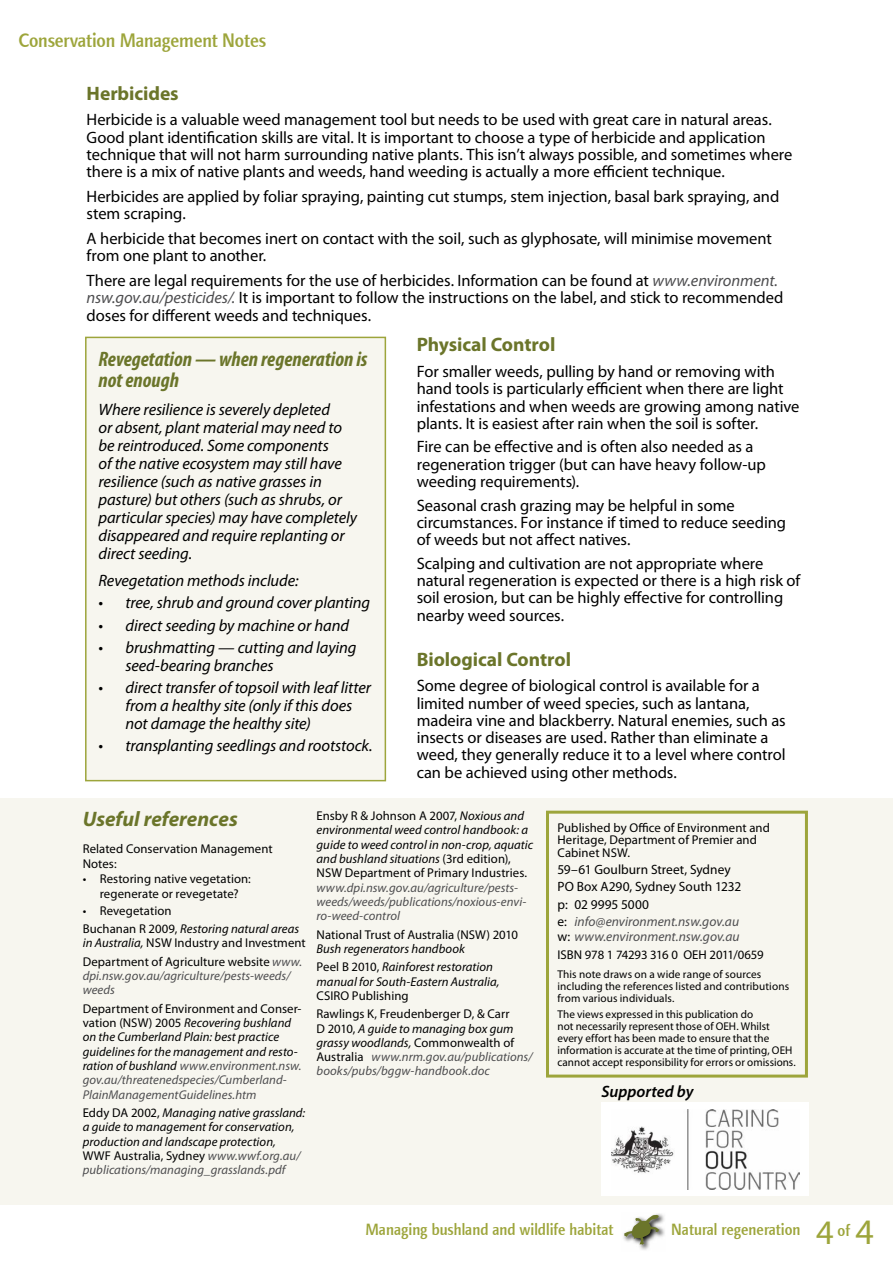
<style>
.page{position:relative;width:893px;height:1263px;background:#fff}
.page>*{position:absolute;margin:0;border:0;box-sizing:border-box;transform-origin:0 0}
.t1{font:italic 700 condensed 21px/21px "Myriad Pro";color:#6b752a}
.t2{font:italic 700 21px "Myriad Pro";color:#6b752a}
.t3{font:500 19.8px "Linotype Finnegan Os F";letter-spacing:-.01em;color:#9da53b;scale:.9 1}
.t4{font:700 19.5px "Myriad Pro";letter-spacing:-.005em;color:#6b752a}
.t5{font:16.5px/17.2px "Myriad Pro";letter-spacing:-.005em;color:#000}
.t6{font:italic 16.5px/18px "Myriad Pro";letter-spacing:-.005em;color:#000}
.t7{font:500 16.5px "Linotype Finnegan Os F";color:#9da53b;scale:.9 1}
.t8{font:italic 600 16.5px "Myriad Pro";color:#000}
.t9{font:500 16.5px "Linotype Finnegan Os F";color:#9da53b;scale:.91 1}
.t10{font:13.5px/17.1px "Myriad Pro";color:#000}
.t11{font:italic 13.5px "Myriad Pro";color:#4d4d4f}
.t12{font:italic 12.75px/14.2px "Myriad Pro";letter-spacing:.005em;color:#000}
.t13{font:12.75px/18.5px "Myriad Pro";letter-spacing:.005em;color:#000}
.t14{font:italic 12.75px/14.2px "Myriad Pro";letter-spacing:.005em;color:#4d4d4f}
.t15{font:12.75px "Myriad Pro";letter-spacing:-.015em;color:#000}
.t16{font:11.25px/12px "Myriad";color:#000}
.t17{font:11.25px/12px "Myriad Pro";letter-spacing:.01em;color:#000}
.s1{font-style:italic;color:#4d4d4f}
.s2{font-style:normal}
.s3{font-style:normal;color:#000}
.s4{color:#000}
.s5{font-style:italic}
.s6{color:#4d4d4f}
.s7{font-family:"Myriad Pro";font-weight:400;font-size:34.5px}
.s8{font-family:"Myriad Pro";font-weight:400;font-size:36px}
</style>
<div class="page">
<img style="left:623px;top:1213px;width:42px;height:37px">
<svg style="left:624px;top:1214px;width:36px;height:31px"></svg>
<div style="left:0;top:798px;width:893px;height:406px;background:#f7f6ef"></div>
<div style="left:86px;top:337px;width:299px;height:444px;background:#f7f6ef"></div>
<div style="left:85px;top:337px;width:301px;height:444px;border:2px solid #9da53b"></div>
<div style="left:546px;top:811px;width:262px;height:266px;border:3px solid #9da53b"></div>
<div style="left:602px;top:1103px;width:207px;height:93px;background:#fff"></div>
<img style="left:611px;top:1110px;width:188px;height:79px">
<p class="t3" style="left:18px;top:29px;width:277px">Conservation Management Notes</p>
<p class="t4" style="left:87px;top:80px;width:94px">Herbicides</p>
<p class="t5" style="left:87px;top:111px;width:707px">Herbicide is a valuable weed management tool but needs to be used with great care in natural areas.<br>Good plant identification skills are vital. It is important to choose a type of herbicide and application technique that will not harm surrounding native plants. This isn’t always possible, and sometimes where there is a mix of native plants and weeds, hand weeding is actually a more efficient technique.</p>
<p class="t5" style="left:87px;top:187px;width:694px">Herbicides are applied by foliar spraying, painting cut stumps, stem injection, basal bark spraying, and stem scraping.</p>
<p class="t5" style="left:87px;top:229px;width:687px">A herbicide that becomes inert on contact with the soil, such as glyphosate, will minimise movement from one plant to another.</p>
<p class="t5" style="left:87px;top:271px;width:698px">There are legal requirements for the use of herbicides. Information can be found at <span class="s1">www.environment. nsw.gov.au/pesticides/.</span> It is important to follow the instructions on the label, and stick to recommended doses for different weeds and techniques.</p>
<p class="t4" style="left:417px;top:332px;width:140px">Physical Control</p>
<p class="t5" style="left:417px;top:363px;width:384px">For smaller weeds, pulling by hand or removing with hand tools is particularly efficient when there are light infestations and when weeds are growing among native plants. It is easiest after rain when the soil is softer.</p>
<p class="t5" style="left:417px;top:438px;width:351px">Fire can be effective and is often also needed as a regeneration trigger (but can have heavy follow-up weeding requirements).</p>
<p class="t5" style="left:417px;top:496px;width:371px">Seasonal crash grazing may be helpful in some circumstances. For instance if timed to reduce seeding of weeds but not affect natives.</p>
<p class="t5" style="left:417px;top:554px;width:385px">Scalping and cultivation are not appropriate where natural regeneration is expected or there is a high risk of soil erosion, but can be highly effective for controlling nearby weed sources.</p>
<p class="t4" style="left:417px;top:646px;width:156px">Biological Control</p>
<p class="t5" style="left:417px;top:677px;width:371px">Some degree of biological control is available for a limited number of weed species, such as lantana, madeira vine and blackberry. Natural enemies, such as insects or diseases are used. Rather than eliminate a weed, they generally reduce it to a level where control can be achieved using other methods.</p>
<p class="t12" style="left:317px;top:809px;width:218px"><span class="s2">Ensby R &amp; Johnson A 2007,</span> Noxious and environmental weed control handbook: a guide to weed control in non-crop, aquatic and bushland situations <span class="s2">(3rd edition), NSW Department of Primary Industries.</span></p>
<p class="t14" style="left:317px;top:880px;width:211px">www.dpi.nsw.gov.au/agriculture/pests&shy;weeds/weeds/publications/noxious-envi&shy;ro-weed-control</p>
<p class="t13" style="left:317px;top:925px;width:203px">National Trust of Australia (NSW) 2010</p>
<p class="t12" style="left:317px;top:939px;width:178px;line-height:18.5px">Bush regenerators handbook<br><span class="s2">Peel B 2010,</span> Rainforest restoration</p>
<p class="t12" style="left:317px;top:974px;width:185px">manual for South-Eastern Australia,</p>
<p class="t13" style="left:317px;top:986px;width:194px">CSIRO Publishing<br>Rawlings K, Freudenberger D, &amp; Carr</p>
<p class="t14" style="left:317px;top:1021px;width:217px"><span class="s3">D 2010,</span> <span class="s4">A guide to managing box gum grassy woodlands,</span> <span class="s3">Commonwealth of Australia</span> www.nrm.gov.au/publications/ books/pubs/bggw-handbook.doc</p>
<p class="t1" style="left:98px;top:348px;width:271px">Revegetation — when regeneration is not enough</p>
<p class="t6" style="left:98px;top:401px;width:260px">Where resilience is severely depleted<br>or absent, plant material may need to be reintroduced. Some components<br>of the native ecosystem may still have resilience (such as native grasses in pasture) but others (such as shrubs, or particular species) may have completely disappeared and require replanting or direct seeding.</p>
<p class="t6" style="left:98px;top:571px;width:202px">Revegetation methods include:</p>
<p class="t6" style="left:98px;top:593px;width:273px">• tree, shrub and ground cover planting</p>
<p class="t6" style="left:98px;top:616px;width:252px">• direct seeding by machine or hand</p>
<p class="t6" style="left:125px;top:638px;width:233px;text-indent:-27px">• brushmatting — cutting and laying seed-bearing branches</p>
<p class="t6" style="left:125px;top:678px;width:247px;text-indent:-27px">• direct transfer of topsoil with leaf litter from a healthy site (only if this does not damage the healthy site)</p>
<p class="t6" style="left:98px;top:736px;width:276px">• transplanting seedlings and rootstock.</p>
<p class="t2" style="left:83px;top:806px;width:157px">Useful references</p>
<p class="t13" style="left:83px;top:842px;width:192px;line-height:14.2px">Related Conservation Management<br>Notes:</p>
<p class="t13" style="left:83px;top:872px;width:170px;line-height:14.2px;text-align:center">• Restoring native vegetation: regenerate or revegetate?</p>
<p class="t13" style="left:83px;top:901px;width:218px">• Revegetation<br>Buchanan R 2009, <span class="s5">Restoring natural areas</span></p>
<p class="t13" style="left:83px;top:934px;width:225px"><span class="s5">in Australia,</span> NSW Industry and Investment<br>Department of Agriculture website <span class="s1">www.</span></p>
<p class="t14" style="left:83px;top:968px;width:209px">dpi.nsw.gov.au/agriculture/pests-weeds/ weeds</p>
<p class="t12" style="left:83px;top:1001px;width:220px"><span class="s2">Department of Environment and Conser&shy;vation (NSW) 2005</span> Recovering bushland on the Cumberland Plain: best practice guidelines for the management and resto&shy;ration of bushland <span class="s6">www.environment.nsw. gov.au/threatenedspecies/Cumberland-PlainManagementGuidelines.htm</span></p>
<p class="t12" style="left:83px;top:1105px;width:224px"><span class="s2">Eddy DA 2002,</span> Managing native grassland: a guide to management for conservation, production and landscape protection, <span class="s2">WWF Australia, Sydney</span> <span class="s6">www.wwf.org.au/ publications/managing_grasslands.pdf</span></p>
<p class="t13" style="left:557px;top:821px;width:214px;line-height:12.8px">Published by Office of Environment and<br>Heritage, Department of Premier and<br>Cabinet NSW.</p>
<p class="t10" style="left:557px;top:861px;width:185px">59–61 Goulburn Street, Sydney<br>PO Box A290, Sydney South 1232 p: 02 9995 5000<br>e: <span class="s1">info@environment.nsw.gov.au</span></p>
<p class="t11" style="left:557px;top:928px;width:184px"><span class="s3">w:</span> www.environment.nsw.gov.au</p>
<p class="t15" style="left:557px;top:947px;width:208px">ISBN 978 1 74293 316 0 OEH 2011/0659</p>
<p class="t17" style="left:557px;top:968px;width:233px">This note draws on a wide range of sources including the references listed and contributions from various individuals.</p>
<p class="t16" style="left:557px;top:1008px;width:240px">The views expressed in this publication do<br>not necessarily represent those of OEH. Whilst every effort has been made to ensure that the information is accurate at the time of printing, OEH cannot accept responsibility for errors or omissions.</p>
<p class="t8" style="left:601px;top:1081px;width:94px">Supported by</p>
<p class="t7" style="left:365px;top:1220px;width:277px">Managing bushland and wildlife habitat</p>
<p class="t7" style="left:671px;top:1220px;width:145px">Natural regeneration</p>
<p class="t9" style="left:816px;top:1220px;width:65px"><span class="s7">4</span>of <span class="s8">4</span></p>
</div>
